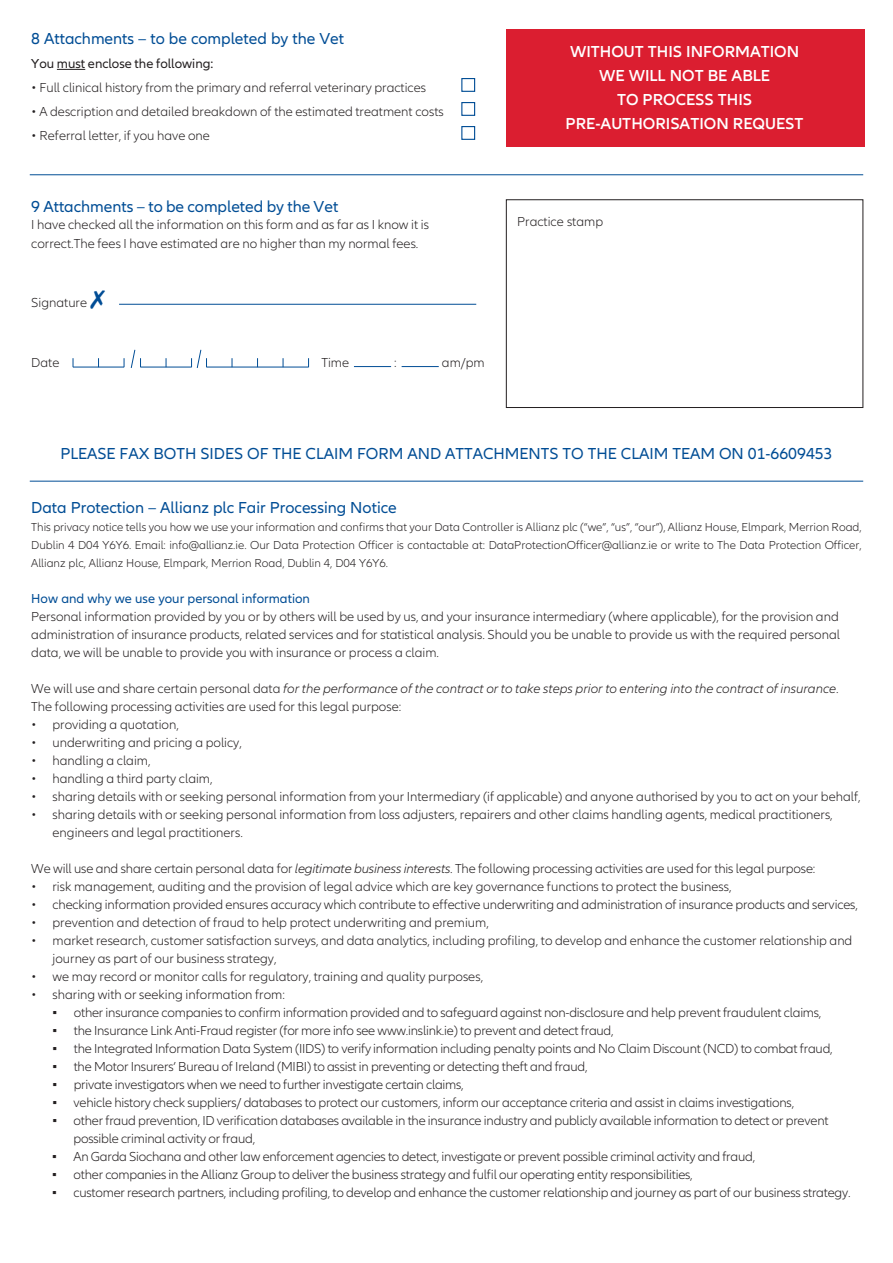
<style>
.page{position:relative;width:893px;height:1263px;background:#fff}
.page>*{position:absolute;margin:0;border:0;box-sizing:border-box;transform-origin:0 0}
.t1{font:16.5px "Allianz Neo";color:#014d95}
.t2{font:600 16.5px/24px "Allianz Neo";color:#fff;text-align:center}
.t3{font:300 13.5px/18px "Allianz Neo";letter-spacing:-.01em;color:#231f20}
.t4{font:13.5px "Allianz Neo";color:#014d95}
.t5{font:13.5px "Allianz Neo";color:#231f20}
.t6{font:300 12px/18px "Allianz Neo";color:#231f20;text-align:justify}
.s1{font-style:italic}
.s2{font-family:"Times New Roman";font-weight:400}
</style>
<div class="page">
<svg style="left:57px;top:69px;width:28px;height:1px"></svg>
<div style="left:461px;top:78px;width:14px;height:14px;border:1px solid #014d95"></div>
<div style="left:461px;top:102px;width:14px;height:14px;border:1px solid #014d95"></div>
<div style="left:461px;top:126px;width:14px;height:14px;border:1px solid #014d95"></div>
<hr style="left:206px;top:367px;width:103px;height:1px;background:#014d95">
<hr style="left:141px;top:367px;width:51px;height:1px;background:#014d95">
<hr style="left:73px;top:367px;width:51px;height:1px;background:#014d95">
<svg style="left:124px;top:349px;width:17px;height:19px"></svg>
<svg style="left:191px;top:349px;width:16px;height:19px"></svg>
<hr style="left:119px;top:304px;width:357px;height:1px;background:#014d95">
<hr style="left:354px;top:366px;width:37px;height:1px;background:#014d95">
<hr style="left:402px;top:366px;width:37px;height:1px;background:#014d95">
<div style="left:506px;top:199px;width:357px;height:209px;border:1px solid #231f20"></div>
<hr style="left:30px;top:481px;width:833px;height:1px;background:#014d95">
<div style="left:506px;top:30px;width:358px;height:117px;background:#db1e30"></div>
<hr style="left:30px;top:174px;width:833px;height:1px;background:#014d95">
<p class="t1" style="left:31px;top:32px;width:314px">8 Attachments – to be completed by the Vet</p>
<p class="t5" style="left:31px;top:58px;width:184px">You must enclose the following:</p>
<p class="t3" style="left:31px;top:79px;width:396px">• Full clinical history from the primary and referral veterinary practices</p>
<p class="t3" style="left:31px;top:103px;width:414px">• A description and detailed breakdown of the estimated treatment costs</p>
<p class="t3" style="left:31px;top:127px;width:180px">• Referral letter, if you have one</p>
<p class="t1" style="left:31px;top:200px;width:309px">9 Attachments – to be completed by the Vet</p>
<p class="t3" style="left:31px;top:217px;width:399px;line-height:18.5px">I have checked all the information on this form and as far as I know it is correct.The fees I have estimated are no higher than my normal fees.</p>
<p class="t3" style="left:31px;top:294px;width:57px">Signature</p>
<p class="t3" style="left:31px;top:354px;width:30px">Date</p>
<p class="t3" style="left:321px;top:354px;width:29px">Time</p>
<p class="t3" style="left:394px;top:354px;width:4px">:</p>
<p class="t3" style="left:442px;top:354px;width:44px">am/pm</p>
<p class="t2" style="left:566px;top:41px;width:239px">WITHOUT THIS INFORMATION<br>WE WILL NOT BE ABLE<br>TO PROCESS THIS<br>PRE-AUTHORISATION REQUEST</p>
<p class="t3" style="left:517px;top:214px;width:87px">Practice stamp</p>
<p class="t1" style="left:60px;top:447px;width:774px">PLEASE FAX BOTH SIDES OF THE CLAIM FORM AND ATTACHMENTS TO THE CLAIM TEAM ON 01-6609453</p>
<p class="t1" style="left:31px;top:501px;width:367px">Data Protection – Allianz plc Fair Processing Notice</p>
<p class="t6" style="left:31px;top:518px;width:832px">This privacy notice tells you how we use your information and confirms that your Data Controller is Allianz plc (“we”, “us”, “our”), Allianz House, Elmpark, Merrion Road, Dublin 4 D04 Y6Y6. Email: info@allianz.ie. Our Data Protection Officer is contactable at: DataProtectionOfficer@allianz.ie or write to The Data Protection Officer, Allianz plc, Allianz House, Elmpark, Merrion Road, Dublin 4, D04 Y6Y6.</p>
<p class="t4" style="left:31px;top:593px;width:280px">How and why we use your personal information</p>
<p class="t3" style="left:31px;top:608px;width:810px;text-align:justify">Personal information provided by you or by others will be used by us, and your insurance intermediary (where applicable), for the provision and administration of insurance products, related services and for statistical analysis. Should you be unable to provide us with the required personal data, we will be unable to provide you with insurance or process a claim.</p>
<p class="t3" style="left:31px;top:680px;width:809px">We will use and share certain personal data <span class="s1">for the performance of the contract or to take steps prior to entering into the contract of insurance</span>.<br>The following processing activities are used for this legal purpose:</p>
<p class="t3" style="left:31px;top:716px;width:149px">• providing a quotation,</p>
<p class="t3" style="left:31px;top:734px;width:212px">• underwriting and pricing a policy,</p>
<p class="t3" style="left:31px;top:752px;width:121px">• handling a claim,</p>
<p class="t3" style="left:31px;top:770px;width:183px">• handling a third party claim,</p>
<p class="t3" style="left:31px;top:788px;width:831px">• sharing details with or seeking personal information from your Intermediary (if applicable) and anyone authorised by you to act on your behalf,</p>
<p class="t3" style="left:53px;top:806px;width:782px;text-indent:-21px">• sharing details with or seeking personal information from loss adjusters, repairers and other claims handling agents, medical practitioners, engineers and legal practitioners.</p>
<p class="t3" style="left:31px;top:860px;width:786px">We will use and share certain personal data for <span class="s1">legitimate business interests</span>. The following processing activities are used for this legal purpose:</p>
<p class="t3" style="left:31px;top:878px;width:702px">• risk management, auditing and the provision of legal advice which are key governance functions to protect the business,</p>
<p class="t3" style="left:31px;top:896px;width:828px">• checking information provided ensures accuracy which contribute to effective underwriting and administration of insurance products and services,</p>
<p class="t3" style="left:31px;top:914px;width:459px">• prevention and detection of fraud to help protect underwriting and premium,</p>
<p class="t3" style="left:53px;top:932px;width:801px;text-indent:-21px">• market research, customer satisfaction surveys, and data analytics, including profiling, to develop and enhance the customer relationship and journey as part of our business strategy,</p>
<p class="t3" style="left:31px;top:968px;width:453px">• we may record or monitor calls for regulatory, training and quality purposes,</p>
<p class="t3" style="left:31px;top:986px;width:255px">• sharing with or seeking information from:</p>
<p class="t3" style="left:53px;top:1004px;width:770px"><span class="s2">▪</span> other insurance companies to confirm information provided and to safeguard against non-disclosure and help prevent fraudulent claims,</p>
<p class="t3" style="left:53px;top:1022px;width:563px"><span class="s2">▪</span> the Insurance Link Anti-Fraud register (for more info see www.inslink.ie) to prevent and detect fraud,</p>
<p class="t3" style="left:52px;top:1040px;width:782px"><span class="s2">▪</span> the Integrated Information Data System (IIDS) to verify information including penalty points and No Claim Discount (NCD) to combat fraud,</p>
<p class="t3" style="left:52px;top:1058px;width:537px"><span class="s2">▪</span> the Motor Insurers’ Bureau of Ireland (MIBI) to assist in preventing or detecting theft and fraud,</p>
<p class="t3" style="left:52px;top:1076px;width:413px"><span class="s2">▪</span> private investigators when we need to further investigate certain claims,</p>
<p class="t3" style="left:52px;top:1094px;width:743px"><span class="s2">▪</span> vehicle history check suppliers/ databases to protect our customers, inform our acceptance criteria and assist in claims investigations,</p>
<p class="t3" style="left:74px;top:1112px;width:756px;text-indent:-21px"><span class="s2">▪</span> other fraud prevention, ID verification databases available in the insurance industry and publicly available information to detect or prevent possible criminal activity or fraud,</p>
<p class="t3" style="left:52px;top:1148px;width:704px"><span class="s2">▪</span> An Garda Siochana and other law enforcement agencies to detect, investigate or prevent possible criminal activity and fraud,</p>
<p class="t3" style="left:52px;top:1166px;width:642px"><span class="s2">▪</span> other companies in the Allianz Group to deliver the business strategy and fulfil our operating entity responsibilities,</p>
<p class="t3" style="left:52px;top:1184px;width:800px"><span class="s2">▪</span> customer research partners, including profiling, to develop and enhance the customer relationship and journey as part of our business strategy.</p>
</div>
